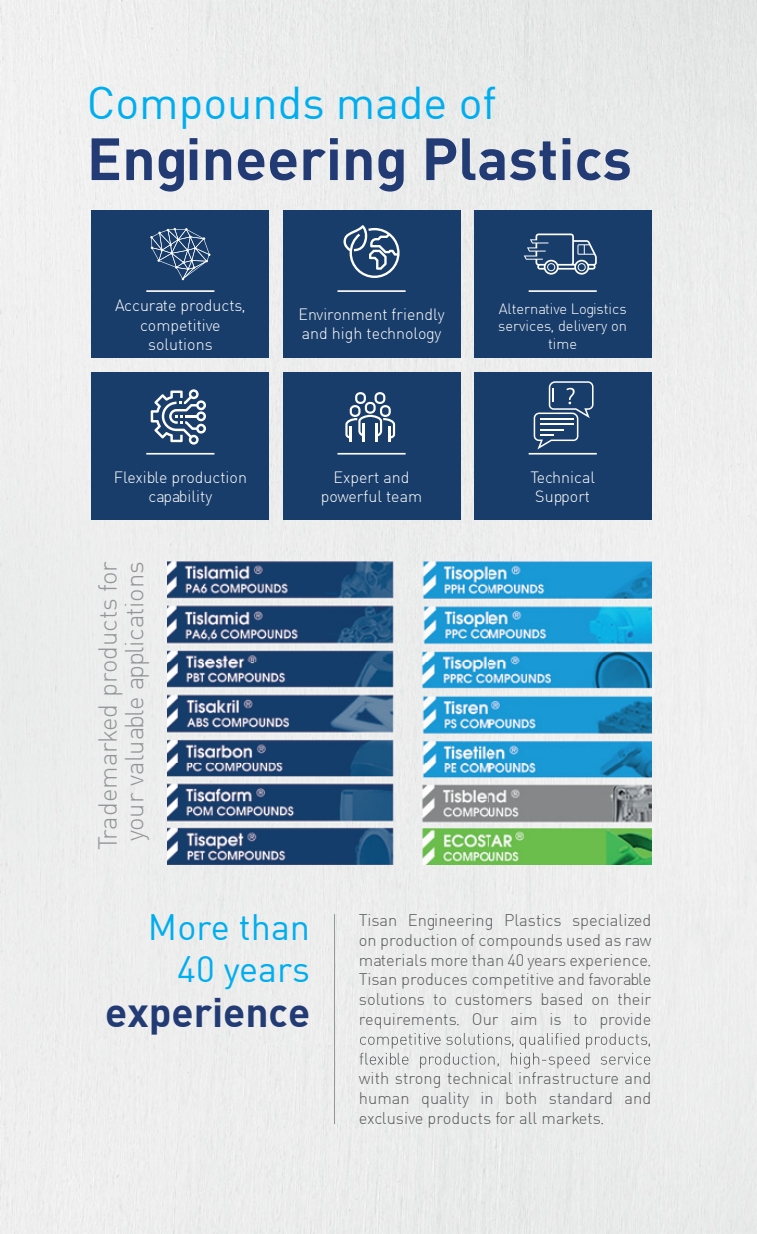
<style>
.page{position:relative;width:757px;height:1234px;background:#fff}
.page>*{position:absolute;margin:0;border:0;box-sizing:border-box;transform-origin:0 0}
.t1{font:700 58.5px "DI Nbek";color:#233b75}
.t2{font:45px "DIN Bek";color:#00aeef}
.t3{font:700 40.5px "DI Nbek";color:#233b75}
.t4{font:36px/42px "DIN Bek";color:#00aeef;text-align:right}
.t5{font:300 25.65px/26.7px "DI Nbek";color:#939598;text-align:center}
.t6{font:300 16.5px/19.8px "DI Nbek";color:#58595b;text-align:justify}
.t7{font:300 16.05px/19.2px "DI Nbek";color:#fff;text-align:center}
.t8{font:300 14.7px/17.7px "DI Nbek";color:#fff;text-align:center}
</style>
<div class="page">
<div style="left:0;top:0;width:757px;height:1233px;background:#eceded"></div>
<div style="left:92px;top:210px;width:177px;height:147px;background:#193d6a"></div>
<div style="left:92px;top:372px;width:177px;height:148px;background:#193d6a"></div>
<div style="left:283px;top:210px;width:177px;height:147px;background:#193d6a"></div>
<div style="left:283px;top:372px;width:177px;height:148px;background:#193d6a"></div>
<div style="left:474px;top:210px;width:177px;height:147px;background:#193d6a"></div>
<div style="left:474px;top:372px;width:177px;height:148px;background:#193d6a"></div>
<svg style="left:150px;top:228px;width:60px;height:52px"></svg>
<hr style="left:146px;top:290px;width:68px;height:2px;background:#fff">
<hr style="left:337px;top:290px;width:69px;height:2px;background:#fff">
<svg style="left:343px;top:225px;width:57px;height:53px"></svg>
<hr style="left:529px;top:290px;width:68px;height:2px;background:#fff">
<svg style="left:524px;top:233px;width:73px;height:41px"></svg>
<hr style="left:146px;top:453px;width:68px;height:1px;background:#fff">
<svg style="left:151px;top:389px;width:55px;height:55px"></svg>
<hr style="left:337px;top:453px;width:69px;height:1px;background:#fff">
<svg style="left:345px;top:392px;width:50px;height:50px"></svg>
<hr style="left:529px;top:453px;width:68px;height:1px;background:#fff">
<svg style="left:534px;top:381px;width:59px;height:68px"></svg>
<img style="left:167px;top:561px;width:484px;height:303px">
<hr style="left:334px;top:913px;width:1px;height:210px;background:#939598">
<svg style="left:360px;top:1032px;width:290px;height:36px;background:#dadbdb"></svg>
<h2 class="t2" style="left:87px;top:75px;width:411px">Compounds made of</h2>
<h1 class="t1" style="left:87px;top:121px;width:547px">Engineering Plastics</h1>
<p class="t7" style="left:115px;top:296px;width:132px">Accurate products, competitive solutions</p>
<p class="t7" style="left:298px;top:304px;width:148px;text-align:left">Environment friendly and high technology</p>
<p class="t8" style="left:498px;top:299px;width:130px">Alternative Logistics services, delivery on time</p>
<p class="t7" style="left:114px;top:467px;width:135px">Flexible production capability</p>
<p class="t7" style="left:321px;top:467px;width:103px">Expert and powerful team</p>
<p class="t7" style="left:530px;top:467px;width:66px">Technical<br>Support</p>
<h3 class="t5" style="left:94px;top:850px;width:290px;rotate:-90deg">Trademarked products for your valuable applications</h3>
<h3 class="t4" style="left:148px;top:904px;width:164px">More than<br>40 years</h3>
<h3 class="t3" style="left:105px;top:985px;width:206px">experience</h3>
<p class="t6" style="left:359px;top:909px;width:294px">Tisan Engineering Plastics specialized on production of compounds used as raw materials more than 40 years experience.<br>Tisan produces competitive and favorable solutions to customers based on their requirements. Our aim is to provide</p>
<p class="t6" style="left:359px;top:1068px;width:294px">with strong technical infrastructure and human quality in both standard and exclusive products for all markets.</p>
</div>
